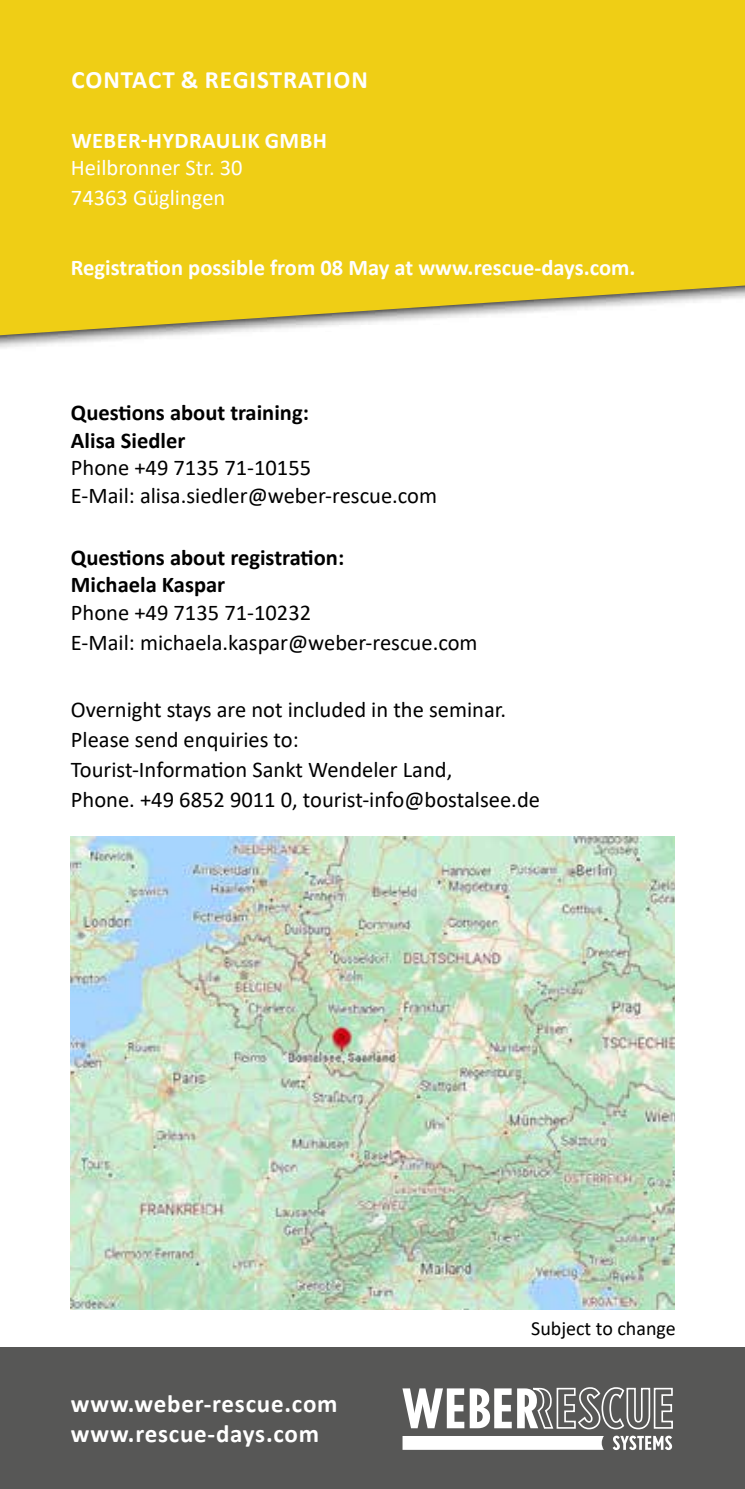
<style>
.page{position:relative;width:745px;height:1489px;background:#fff}
.page>*{position:absolute;margin:0;border:0;box-sizing:border-box;transform-origin:0 0}
.t1{font:700 25px/30px "Calibri";letter-spacing:.03em;color:#fff}
.t2{font:22.5px/30px "Calibri";color:#000}
.t3{font:700 22.5px/27.5px "Calibri";color:#000}
.t4{font:700 22.5px "Calibri";color:#fff}
.t5{font:22.5px/30px "Calibri";color:#fff}
.t6{font:700 22.5px "Calibri";letter-spacing:.02em;color:#fff}
.t7{font:20px "Calibri";color:#000}
</style>
<div class="page">
<div style="left:0;top:1346px;width:744px;height:142px;background:#575756"></div>
<svg style="left:402px;top:1387px;width:271px;height:62px"></svg>
<div style="left:0;top:0;width:744px;height:335px;background:#efce15"></div>
<img style="left:71px;top:836px;width:602px;height:473px">
<p class="t1" style="left:71px;top:64px;width:298px">CONTACT &amp; REGISTRATION</p>
<p class="t6" style="left:71px;top:124px;width:257px">WEBER-HYDRAULIK GMBH</p>
<p class="t5" style="left:71px;top:152px;width:173px">Heilbronner Str. 30<br>74363 Güglingen</p>
<p class="t4" style="left:71px;top:251px;width:565px">Registration possible from 08 May at www.rescue-days.com.</p>
<p class="t3" style="left:71px;top:398px;width:239px">Questions about training:<br>Alisa Siedler</p>
<p class="t2" style="left:71px;top:453px;width:367px;line-height:27.5px">Phone +49 7135 71-10155<br>E-Mail: alisa.siedler@weber-rescue.com</p>
<p class="t3" style="left:71px;top:543px;width:274px">Questions about registration:<br>Michaela Kaspar</p>
<p class="t2" style="left:71px;top:596px;width:408px">Phone +49 7135 71-10232<br>E-Mail: michaela.kaspar@weber-rescue.com</p>
<p class="t2" style="left:71px;top:694px;width:470px">Overnight stays are not included in the seminar.<br>Please send enquiries to:<br>Tourist-Information Sankt Wendeler Land,<br>Phone. +49 6852 9011 0, tourist-info@bostalsee.de</p>
<p class="t1" style="left:71px;top:1388px;width:268px">www.weber-rescue.com www.rescue-days.com</p>
<p class="t7" style="left:531px;top:1314px;width:146px">Subject to change</p>
</div>
